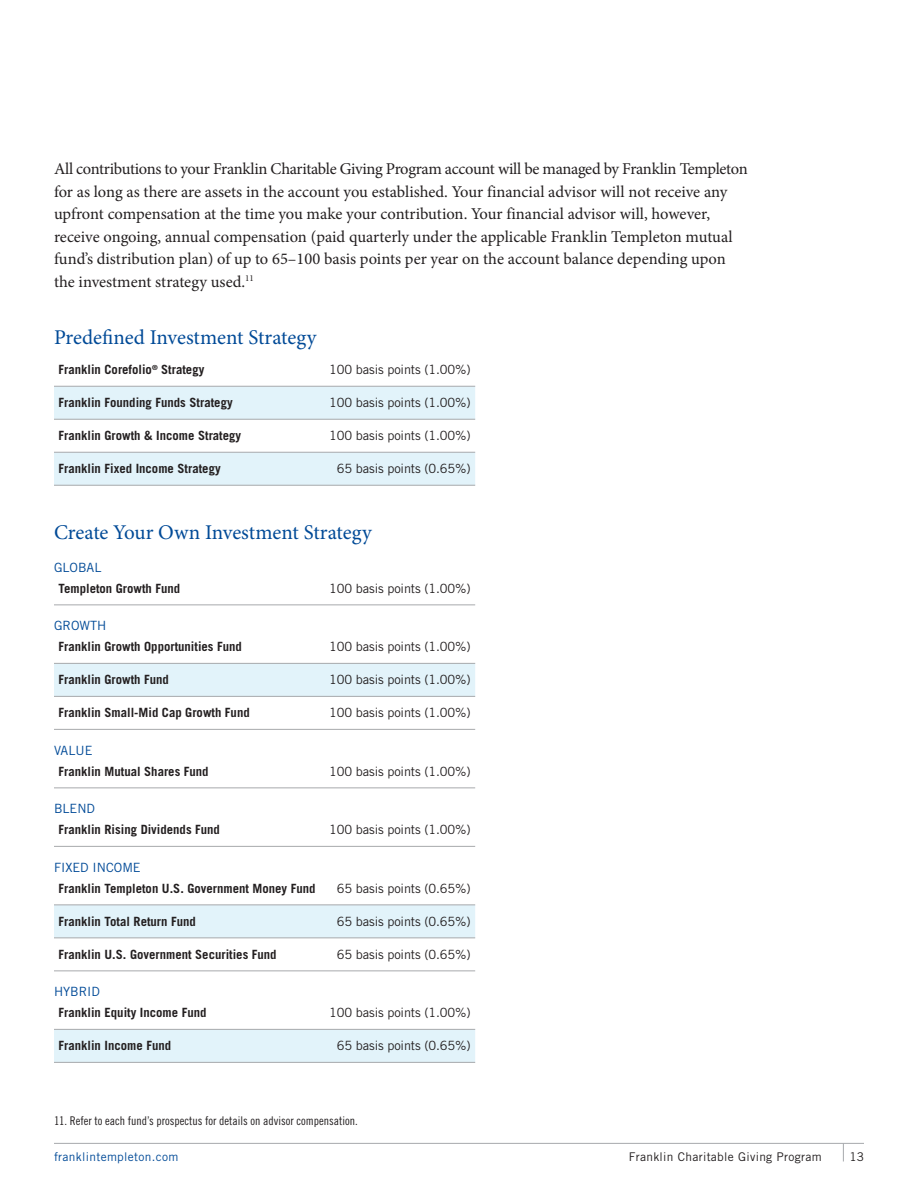
<style>
.page{position:relative;width:918px;height:1188px;background:#fff}
.page>*{position:absolute;margin:0;border:0;box-sizing:border-box;transform-origin:0 0}
.t1{font:21px "Minion Pro";letter-spacing:-.005em;color:#004a97}
.t2{font:16.5px/22.5px "Minion Pro";letter-spacing:-.005em;color:#231f20}
.t3{font:700 12.75px "Trade Gothic LT Std";color:#231f20}
.t4{font:12.75px "Trade Gothic LT Std";letter-spacing:-.01em;color:#231f20}
.t5{font:12.75px "Trade Gothic LT Std";color:#004a97}
.t6{font:12px "Trade Gothic LT Std Cn 18";color:#231f20}
.t7{font:12px "Trade Gothic LT Std";letter-spacing:.025em;color:#231f20}
.t8{font:12px "Trade Gothic LT Std";letter-spacing:.025em;color:#004a97}
</style>
<div class="page">
<hr style="left:54px;top:1143px;width:810px;height:1px;background:#a7a9ac">
<svg style="left:843px;top:1144px;width:1px;height:17px"></svg>
<svg style="left:54px;top:387px;width:421px;height:98px"></svg>
<hr style="left:54px;top:386px;width:270px;height:1px;background:#a7a9ac">
<hr style="left:324px;top:386px;width:151px;height:1px;background:#a7a9ac">
<hr style="left:54px;top:419px;width:270px;height:1px;background:#a7a9ac">
<hr style="left:324px;top:419px;width:151px;height:1px;background:#a7a9ac">
<hr style="left:54px;top:452px;width:270px;height:1px;background:#a7a9ac">
<hr style="left:324px;top:452px;width:151px;height:1px;background:#a7a9ac">
<hr style="left:54px;top:485px;width:270px;height:1px;background:#a7a9ac">
<hr style="left:324px;top:485px;width:151px;height:1px;background:#a7a9ac">
<svg style="left:54px;top:605px;width:421px;height:58px"></svg>
<svg style="left:54px;top:664px;width:421px;height:398px"></svg>
<hr style="left:54px;top:729px;width:270px;height:1px;background:#a7a9ac">
<hr style="left:324px;top:729px;width:151px;height:1px;background:#a7a9ac">
<hr style="left:54px;top:787px;width:270px;height:1px;background:#a7a9ac">
<hr style="left:324px;top:787px;width:151px;height:1px;background:#a7a9ac">
<hr style="left:54px;top:604px;width:270px;height:1px;background:#a7a9ac">
<hr style="left:324px;top:604px;width:151px;height:1px;background:#a7a9ac">
<hr style="left:54px;top:663px;width:270px;height:1px;background:#a7a9ac">
<hr style="left:324px;top:663px;width:151px;height:1px;background:#a7a9ac">
<hr style="left:54px;top:696px;width:270px;height:1px;background:#a7a9ac">
<hr style="left:324px;top:696px;width:151px;height:1px;background:#a7a9ac">
<hr style="left:54px;top:846px;width:270px;height:1px;background:#a7a9ac">
<hr style="left:324px;top:846px;width:151px;height:1px;background:#a7a9ac">
<hr style="left:54px;top:904px;width:270px;height:1px;background:#a7a9ac">
<hr style="left:324px;top:904px;width:151px;height:1px;background:#a7a9ac">
<hr style="left:54px;top:937px;width:270px;height:1px;background:#a7a9ac">
<hr style="left:324px;top:937px;width:151px;height:1px;background:#a7a9ac">
<hr style="left:54px;top:970px;width:270px;height:1px;background:#a7a9ac">
<hr style="left:324px;top:970px;width:151px;height:1px;background:#a7a9ac">
<hr style="left:54px;top:1029px;width:270px;height:1px;background:#a7a9ac">
<hr style="left:324px;top:1029px;width:151px;height:1px;background:#a7a9ac">
<hr style="left:54px;top:1062px;width:270px;height:1px;background:#a7a9ac">
<hr style="left:324px;top:1062px;width:151px;height:1px;background:#a7a9ac">
<p class="t2" style="left:54px;top:158px;width:695px">All contributions to your Franklin Charitable Giving Program account will be managed by Franklin Templeton for as long as there are assets in the account you established. Your financial advisor will not receive any upfront compensation at the time you make your contribution. Your financial advisor will, however, receive ongoing, annual compensation (paid quarterly under the applicable Franklin Templeton mutual fund’s distribution plan) of up to 65–100 basis points per year on the account balance depending upon the investment strategy used. <sup>11</sup></p>
<p class="t1" style="left:54px;top:323px;width:264px">Predefined Investment Strategy</p>
<p class="t3" style="left:58px;top:362px;width:147px">Franklin Corefolio<sup>®</sup> Strategy</p>
<p class="t4" style="left:329px;top:362px;width:143px">100 basis points (1.00%)</p>
<p class="t3" style="left:58px;top:395px;width:176px">Franklin Founding Funds Strategy</p>
<p class="t4" style="left:329px;top:395px;width:143px">100 basis points (1.00%)</p>
<p class="t3" style="left:58px;top:428px;width:184px">Franklin Growth &amp; Income Strategy</p>
<p class="t4" style="left:329px;top:428px;width:143px">100 basis points (1.00%)</p>
<p class="t3" style="left:58px;top:461px;width:164px">Franklin Fixed Income Strategy</p>
<p class="t4" style="left:337px;top:461px;width:135px">65 basis points (0.65%)</p>
<p class="t1" style="left:54px;top:518px;width:319px">Create Your Own Investment Strategy</p>
<p class="t5" style="left:54px;top:560px;width:49px">GLOBAL</p>
<p class="t3" style="left:59px;top:580px;width:123px">Templeton Growth Fund</p>
<p class="t4" style="left:329px;top:581px;width:143px">100 basis points (1.00%)</p>
<p class="t5" style="left:54px;top:618px;width:54px">GROWTH</p>
<p class="t3" style="left:59px;top:639px;width:185px">Franklin Growth Opportunities Fund</p>
<p class="t4" style="left:329px;top:639px;width:143px">100 basis points (1.00%)</p>
<p class="t3" style="left:59px;top:672px;width:112px">Franklin Growth Fund</p>
<p class="t4" style="left:329px;top:672px;width:143px">100 basis points (1.00%)</p>
<p class="t3" style="left:59px;top:705px;width:193px">Franklin Small-Mid Cap Growth Fund</p>
<p class="t4" style="left:329px;top:705px;width:143px">100 basis points (1.00%)</p>
<p class="t5" style="left:54px;top:743px;width:40px">VALUE</p>
<p class="t3" style="left:59px;top:763px;width:152px">Franklin Mutual Shares Fund</p>
<p class="t4" style="left:329px;top:764px;width:143px">100 basis points (1.00%)</p>
<p class="t5" style="left:54px;top:801px;width:43px">BLEND</p>
<p class="t3" style="left:59px;top:822px;width:163px">Franklin Rising Dividends Fund</p>
<p class="t4" style="left:329px;top:822px;width:143px">100 basis points (1.00%)</p>
<p class="t5" style="left:54px;top:860px;width:88px">FIXED INCOME</p>
<p class="t3" style="left:59px;top:880px;width:259px">Franklin Templeton U.S. Government Money Fund</p>
<p class="t4" style="left:337px;top:881px;width:135px">65 basis points (0.65%)</p>
<p class="t3" style="left:59px;top:914px;width:139px">Franklin Total Return Fund</p>
<p class="t4" style="left:337px;top:914px;width:135px">65 basis points (0.65%)</p>
<p class="t3" style="left:59px;top:947px;width:220px">Franklin U.S. Government Securities Fund</p>
<p class="t4" style="left:337px;top:947px;width:135px">65 basis points (0.65%)</p>
<p class="t5" style="left:54px;top:984px;width:48px">HYBRID</p>
<p class="t3" style="left:59px;top:1005px;width:150px">Franklin Equity Income Fund</p>
<p class="t4" style="left:329px;top:1005px;width:143px">100 basis points (1.00%)</p>
<p class="t3" style="left:59px;top:1038px;width:114px">Franklin Income Fund</p>
<p class="t4" style="left:337px;top:1038px;width:135px">65 basis points (0.65%)</p>
<p class="t6" style="left:54px;top:1114px;width:305px">11. Refer to each fund’s prospectus for details on advisor compensation.</p>
<p class="t8" style="left:54px;top:1149px;width:126px">franklintempleton.com</p>
<p class="t7" style="left:629px;top:1149px;width:194px">Franklin Charitable Giving Program</p>
<p class="t7" style="left:849px;top:1149px;width:16px">13</p>
</div>
